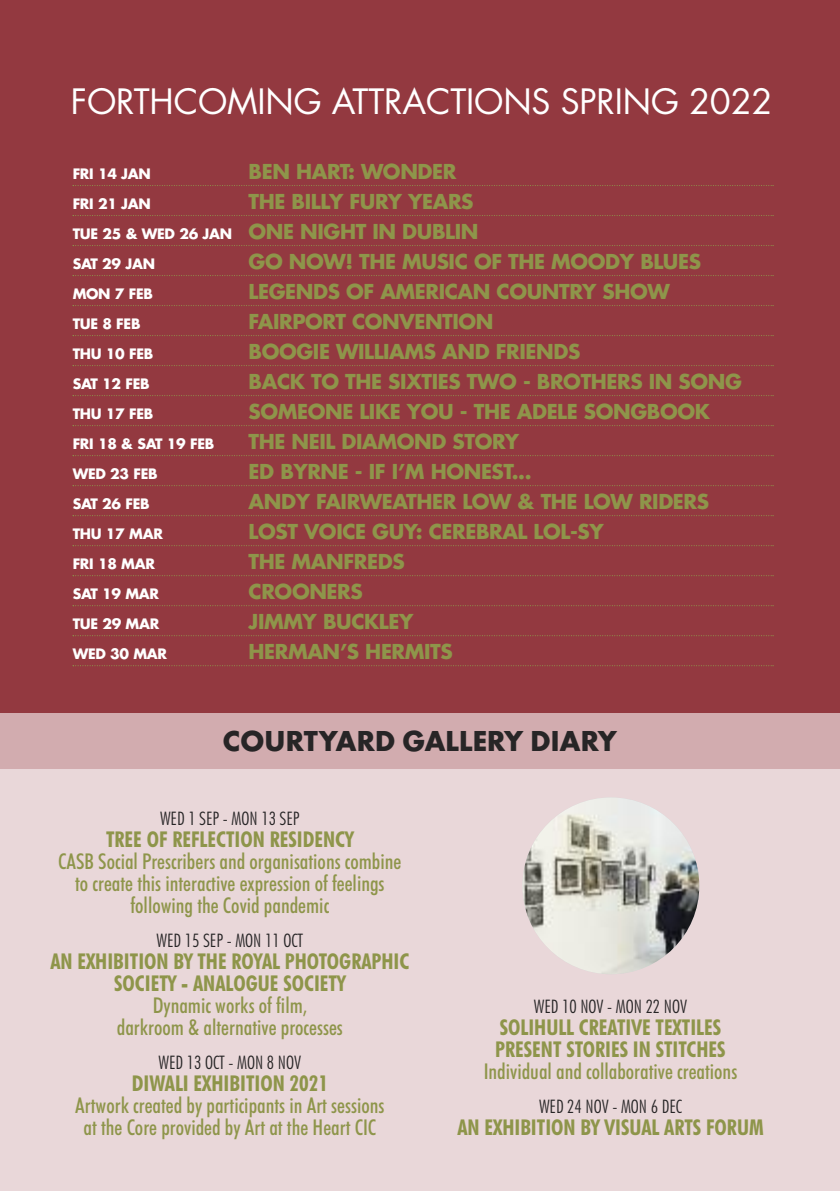
<style>
.page{position:relative;width:840px;height:1191px;background:#fff}
.page>*{position:absolute;margin:0;border:0;box-sizing:border-box;transform-origin:0 0}
.t1{font:34px "Futura";letter-spacing:-.005em;color:#fff}
.t2{font:700 30px "Futura T";letter-spacing:-.015em;color:#272526}
.t3{font:500 condensed 21.8px/22px "Futura BT";color:#8e954a;text-align:center}
.t4{font:700 condensed 21.8px/22px "Futura BT";color:#8e954a;text-align:center}
.t5{font:700 20px/30px "Futura";letter-spacing:-.02em;color:#8e954a;text-align:right}
.t6{font:300 condensed 18.8px "Futura BT";color:#272526}
.t7{font:700 14px "Futura";letter-spacing:-.02em;color:#fff}
.s1{font-size:14px;color:#fff}
</style>
<div class="page">
<div style="left:0;top:0;width:839px;height:1191px;background:#933940"></div>
<svg style="left:73px;top:185px;width:700px;height:1px"></svg>
<svg style="left:73px;top:215px;width:700px;height:1px"></svg>
<svg style="left:73px;top:245px;width:700px;height:1px"></svg>
<svg style="left:73px;top:275px;width:700px;height:1px"></svg>
<svg style="left:73px;top:305px;width:700px;height:1px"></svg>
<svg style="left:73px;top:335px;width:700px;height:1px"></svg>
<svg style="left:73px;top:365px;width:700px;height:1px"></svg>
<svg style="left:73px;top:395px;width:700px;height:1px"></svg>
<svg style="left:73px;top:425px;width:700px;height:1px"></svg>
<svg style="left:73px;top:455px;width:700px;height:1px"></svg>
<svg style="left:73px;top:485px;width:700px;height:1px"></svg>
<svg style="left:73px;top:515px;width:700px;height:1px"></svg>
<svg style="left:73px;top:545px;width:700px;height:1px"></svg>
<svg style="left:73px;top:575px;width:700px;height:1px"></svg>
<svg style="left:73px;top:605px;width:700px;height:1px"></svg>
<svg style="left:73px;top:635px;width:700px;height:1px"></svg>
<svg style="left:73px;top:665px;width:700px;height:1px"></svg>
<div style="left:0;top:767px;width:839px;height:424px;background:#e9d7d9"></div>
<div style="left:0;top:713px;width:839px;height:56px;background:#d2acaf"></div>
<img style="left:522px;top:797px;width:177px;height:177px;border-radius:50%">
<h1 class="t1" style="left:71px;top:86px;width:702px">FORTHCOMING ATTRACTIONS SPRING 2022</h1>
<p class="t7" style="left:73px;top:168px;width:80px">FRI 14 JAN</p>
<p class="t5" style="left:248px;top:158px;width:209px">BEN HART: WONDER</p>
<p class="t7" style="left:73px;top:198px;width:80px">FRI 21 JAN</p>
<p class="t5" style="left:73px;top:188px;width:407px">THE BILLY FURY YEARS<br><span class="s1">TUE 25 &amp; WED 26 JAN</span> ONE NIGHT IN DUBLIN</p>
<p class="t7" style="left:73px;top:258px;width:84px">SAT 29 JAN</p>
<p class="t5" style="left:248px;top:248px;width:453px">GO NOW! THE MUSIC OF THE MOODY BLUES</p>
<p class="t7" style="left:73px;top:288px;width:82px">MON 7 FEB</p>
<p class="t5" style="left:248px;top:278px;width:422px">LEGENDS OF AMERICAN COUNTRY SHOW</p>
<p class="t7" style="left:73px;top:318px;width:69px">TUE 8 FEB</p>
<p class="t5" style="left:248px;top:308px;width:246px">FAIRPORT CONVENTION</p>
<p class="t7" style="left:73px;top:348px;width:82px">THU 10 FEB</p>
<p class="t5" style="left:248px;top:338px;width:333px">BOOGIE WILLIAMS AND FRIENDS</p>
<p class="t7" style="left:73px;top:378px;width:78px">SAT 12 FEB</p>
<p class="t5" style="left:248px;top:368px;width:494px">BACK TO THE SIXTIES TWO - BROTHERS IN SONG</p>
<p class="t7" style="left:73px;top:408px;width:82px">THU 17 FEB</p>
<p class="t5" style="left:248px;top:398px;width:462px">SOMEONE LIKE YOU - THE ADELE SONGBOOK</p>
<p class="t7" style="left:73px;top:438px;width:143px">FRI 18 &amp; SAT 19 FEB</p>
<p class="t5" style="left:248px;top:428px;width:272px">THE NEIL DIAMOND STORY</p>
<p class="t7" style="left:73px;top:468px;width:86px">WED 23 FEB</p>
<p class="t5" style="left:248px;top:458px;width:284px">ED BYRNE - IF I’M HONEST...</p>
<p class="t7" style="left:73px;top:498px;width:78px">SAT 26 FEB</p>
<p class="t5" style="left:248px;top:488px;width:462px">ANDY FAIRWEATHER LOW &amp; THE LOW RIDERS</p>
<p class="t7" style="left:73px;top:528px;width:92px">THU 17 MAR</p>
<p class="t5" style="left:248px;top:518px;width:356px">LOST VOICE GUY: CEREBRAL LOL-SY</p>
<p class="t7" style="left:73px;top:558px;width:84px">FRI 18 MAR</p>
<p class="t5" style="left:248px;top:548px;width:157px">THE MANFREDS</p>
<p class="t7" style="left:73px;top:588px;width:88px">SAT 19 MAR</p>
<p class="t5" style="left:248px;top:578px;width:116px">CROONERS</p>
<p class="t7" style="left:73px;top:618px;width:88px">TUE 29 MAR</p>
<p class="t5" style="left:248px;top:608px;width:166px">JIMMY BUCKLEY</p>
<p class="t7" style="left:73px;top:648px;width:96px">WED 30 MAR</p>
<p class="t5" style="left:248px;top:638px;width:205px">HERMAN’S HERMITS</p>
<h2 class="t2" style="left:222px;top:723px;width:396px">COURTYARD GALLERY DIARY</h2>
<p class="t6" style="left:160px;top:811px;width:141px">WED 1 SEP - MON 13 SEP</p>
<p class="t4" style="left:106px;top:830px;width:249px">TREE OF REFLECTION RESIDENCY</p>
<p class="t3" style="left:58px;top:852px;width:344px">CASB Social Prescribers and organisations combine to create this interactive expression of feelings following the Covid pandemic</p>
<p class="t6" style="left:156px;top:933px;width:148px">WED 15 SEP - MON 11 OCT</p>
<p class="t4" style="left:50px;top:952px;width:360px">AN EXHIBITION BY THE ROYAL PHOTOGRAPHIC<br>SOCIETY - ANALOGUE SOCIETY</p>
<p class="t3" style="left:117px;top:996px;width:227px">Dynamic works of film, darkroom &amp; alternative processes</p>
<p class="t6" style="left:158px;top:1055px;width:144px">WED 13 OCT - MON 8 NOV</p>
<p class="t4" style="left:132px;top:1074px;width:198px">DIWALI EXHIBITION 2021</p>
<p class="t3" style="left:75px;top:1096px;width:310px">Artwork created by participants in Art sessions at the Core provided by Art at the Heart CIC</p>
<p class="t6" style="left:533px;top:998px;width:155px">WED 10 NOV - MON 22 NOV</p>
<p class="t4" style="left:495px;top:1017px;width:232px;text-align:left">SOLIHULL CREATIVE TEXTILES<br>PRESENT STORIES IN STITCHES</p>
<p class="t3" style="left:483px;top:1061px;width:255px">Individual and collaborative creations</p>
<p class="t6" style="left:538px;top:1098px;width:144px">WED 24 NOV - MON 6 DEC</p>
<p class="t4" style="left:457px;top:1117px;width:307px">AN EXHIBITION BY VISUAL ARTS FORUM</p>
</div>
